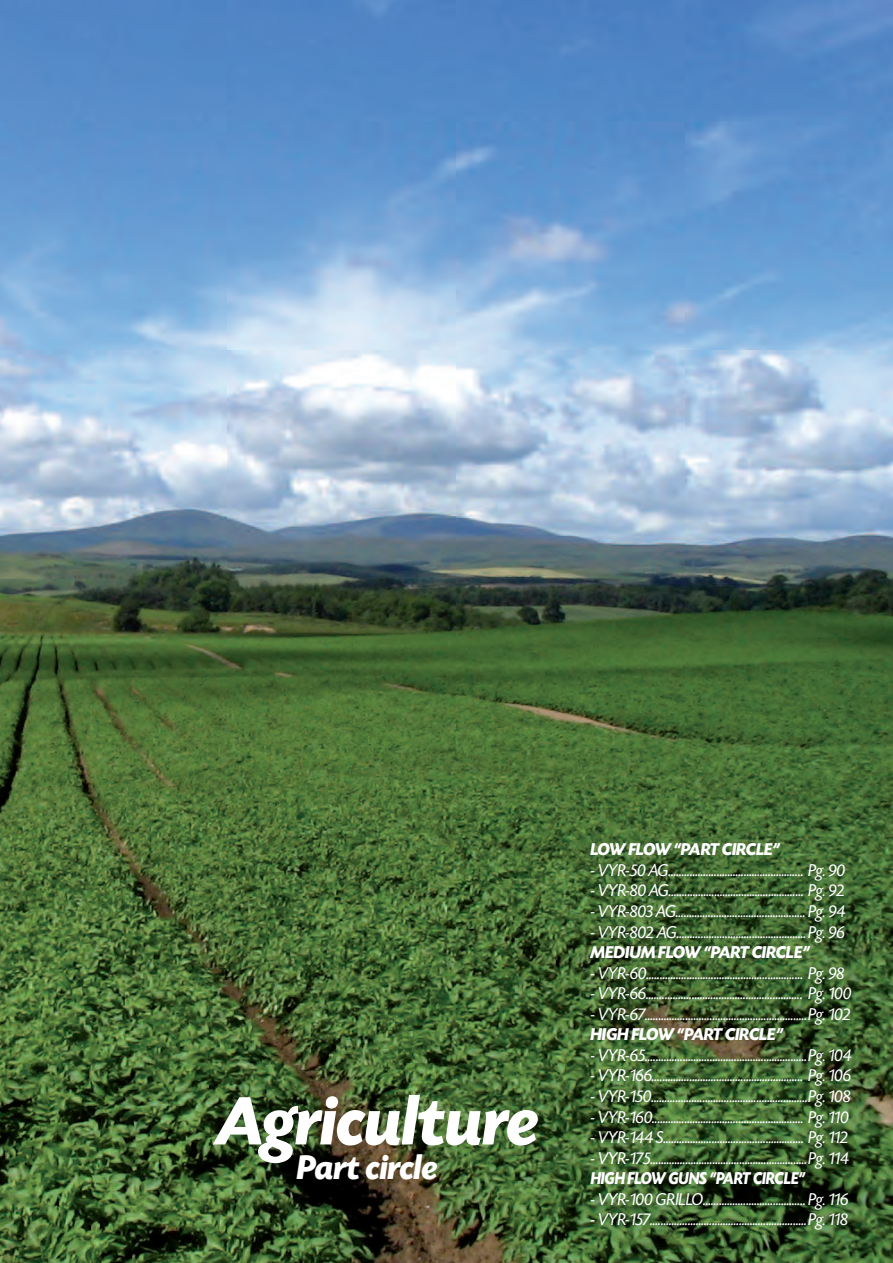
<style>
.page{position:relative;width:893px;height:1263px;background:#fff}
.page>*{position:absolute;margin:0;border:0;box-sizing:border-box;transform-origin:0 0}
.t1{font:italic 700 72px "Today SHOP";color:#fff}
.t2{font:italic 700 36px "Today SHOP";color:#fff}
.t3{font:italic 18px "Today SHOP";color:#fff}
.t4{font:italic 700 18px "Today SHOP";color:#fff}
.t5{font:italic 700 18px "Today SHOP";color:#fff;scale:.9 1}
.t6{font:italic 700 18px "Today SHOP";letter-spacing:-.04em;color:#fff}
</style>
<div class="page">
<img style="left:0;top:0;width:893px;height:1263px">
<h1 class="t1" style="left:216px;top:1077px;width:323px">Agriculture</h1>
<h2 class="t2" style="left:297px;top:1146px;width:142px">Part circle</h2>
<p class="t6" style="left:590px;top:838px;width:191px">LOW FLOW “PART CIRCLE”</p>
<p class="t3" style="left:590px;top:859px;width:256px">- VYR-50 AG.................................................. Pg. 90</p>
<p class="t3" style="left:590px;top:880px;width:255px">- VYR-80 AG.................................................. Pg. 92</p>
<p class="t3" style="left:590px;top:900px;width:256px">- VYR-803 AG................................................ Pg. 94</p>
<p class="t3" style="left:590px;top:921px;width:256px">- VYR-802 AG................................................Pg. 96</p>
<p class="t4" style="left:590px;top:941px;width:220px">MEDIUM FLOW “PART CIRCLE”</p>
<p class="t3" style="left:590px;top:962px;width:255px">- VYR-60.......................................................... Pg. 98</p>
<p class="t3" style="left:590px;top:982px;width:262px">- VYR-66.......................................................... Pg. 100</p>
<p class="t3" style="left:590px;top:1003px;width:262px">- VYR-67............................................................Pg. 102</p>
<p class="t4" style="left:590px;top:1023px;width:194px">HIGH FLOW “PART CIRCLE”</p>
<p class="t3" style="left:590px;top:1044px;width:263px">- VYR-65............................................................Pg. 104</p>
<p class="t3" style="left:590px;top:1065px;width:262px">- VYR-166........................................................ Pg. 106</p>
<p class="t3" style="left:590px;top:1085px;width:261px">- VYR-150..........................................................Pg. 108</p>
<p class="t3" style="left:590px;top:1106px;width:260px">- VYR-160........................................................ Pg. 110</p>
<p class="t3" style="left:590px;top:1126px;width:259px">- VYR-144 S.................................................... Pg. 112</p>
<p class="t3" style="left:590px;top:1147px;width:260px">- VYR-175..........................................................Pg. 114</p>
<p class="t5" style="left:591px;top:1167px;width:240px">HIGH FLOW GUNS “PART CIRCLE”</p>
<p class="t3" style="left:590px;top:1188px;width:259px">- VYR-100 GRILLO...................................... Pg. 116</p>
<p class="t3" style="left:590px;top:1208px;width:259px">- VYR-157..........................................................Pg. 118</p>
</div>
